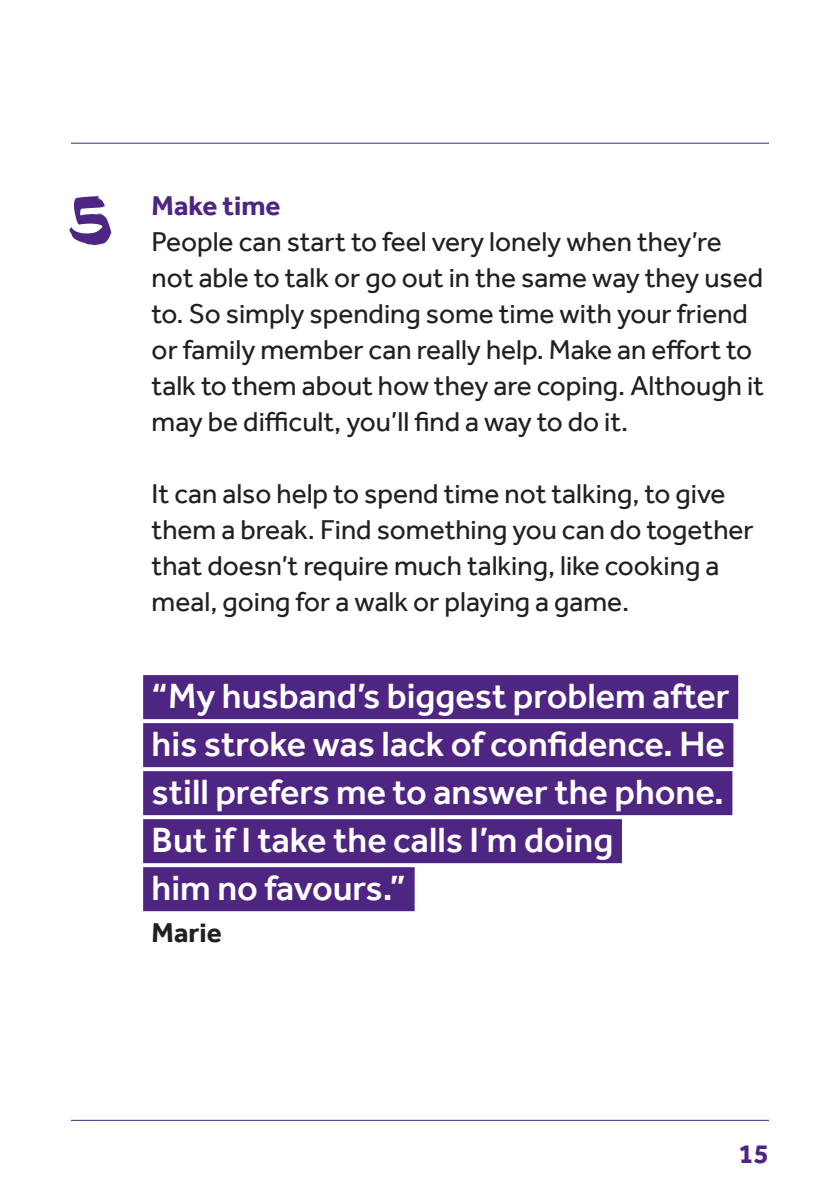
<style>
.page{position:relative;width:840px;height:1191px;background:#fff}
.page>*{position:absolute;margin:0;border:0;box-sizing:border-box;transform-origin:0 0}
.t1{font:72px "Action";color:#4e2582}
.t2{font:500 36px/48px "Effra";color:#fff}
.t3{font:28px/36px "Effra";color:#231f20}
.t4{font:700 28px "Effra";color:#4e2582}
.t5{font:700 28px "Effra";color:#231f20}
</style>
<div class="page">
<hr style="left:71px;top:143px;width:697px;height:1px;background:#4e2582">
<hr style="left:71px;top:1119px;width:697px;height:1px;background:#4e2582">
<div style="left:143px;top:675px;width:594px;height:44px;background:#4e2582"></div>
<div style="left:143px;top:723px;width:590px;height:44px;background:#4e2582"></div>
<div style="left:143px;top:771px;width:589px;height:44px;background:#4e2582"></div>
<div style="left:143px;top:819px;width:478px;height:44px;background:#4e2582"></div>
<div style="left:143px;top:867px;width:271px;height:44px;background:#4e2582"></div>
<h1 class="t1" style="left:71px;top:166px;width:43px">5</h1>
<p class="t4" style="left:151px;top:189px;width:130px">Make time</p>
<p class="t3" style="left:151px;top:223px;width:613px">People can start to feel very lonely when they’re not able to talk or go out in the same way they used to. So simply spending some time with your friend or family member can really help. Make an effort to talk to them about how they are coping. Although it may be difficult, you’ll find a way to do it.</p>
<p class="t3" style="left:151px;top:475px;width:603px">It can also help to spend time not talking, to give them a break. Find something you can do together that doesn’t require much talking, like cooking a meal, going for a walk or playing a game.</p>
<p class="t2" style="left:151px;top:671px;width:579px">“My husband’s biggest problem after his stroke was lack of confidence. He still prefers me to answer the phone.<br>But if I take the calls I’m doing<br>him no favours.”</p>
<p class="t5" style="left:151px;top:915px;width:71px">Marie</p>
<p class="t4" style="left:738px;top:1137px;width:32px">15</p>
</div>
